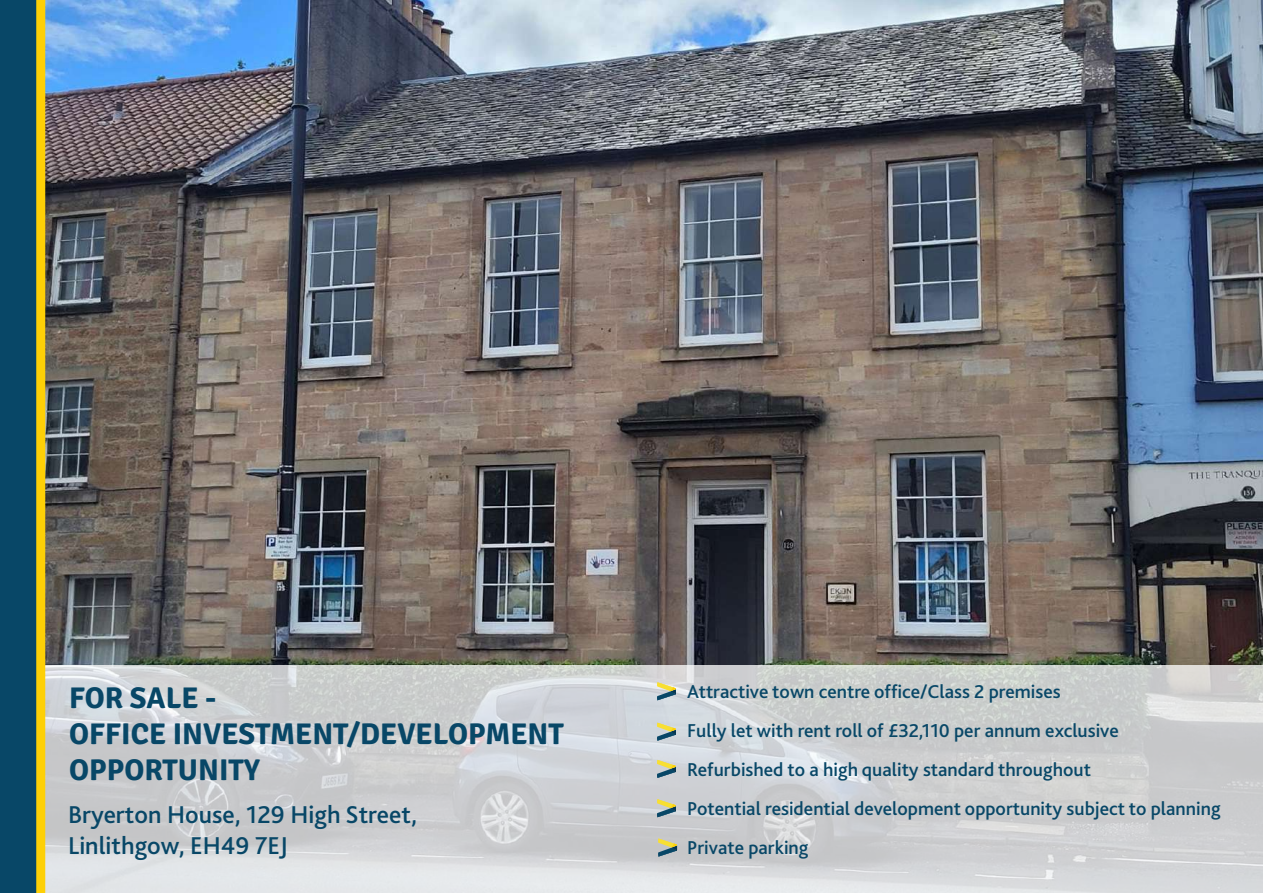
<style>
.page{position:relative;width:1263px;height:893px;background:#fff}
.page>*{position:absolute;margin:0;border:0;box-sizing:border-box;transform-origin:0 0}
.t1{font:700 30px/36px "Signika";color:#084767}
.t2{font:500 25.5px/30.6px "Bliss 2";color:#084767}
.t3{font:500 19.5px/39px "Bliss 2";color:#084767}
</style>
<div class="page">
<img style="left:45px;top:0;width:1218px;height:665px">
<svg style="left:45px;top:665px;width:1218px;height:228px;background:#d0d2d4"></svg>
<svg style="left:657px;top:682px;width:19px;height:18px"></svg>
<svg style="left:657px;top:723px;width:19px;height:18px"></svg>
<svg style="left:657px;top:760px;width:19px;height:18px"></svg>
<svg style="left:657px;top:799px;width:19px;height:18px"></svg>
<svg style="left:658px;top:838px;width:19px;height:19px"></svg>
<div style="left:0;top:0;width:43px;height:893px;background:#084767"></div>
<div style="left:36px;top:0;width:9px;height:893px;background:#fed006"></div>
<h1 class="t1" style="left:69px;top:681px;width:496px">FOR SALE -<br>OFFICE INVESTMENT/DEVELOPMENT<br>OPPORTUNITY</h1>
<h2 class="t2" style="left:68px;top:799px;width:351px">Bryerton House, 129 High Street,<br>Linlithgow, EH49 7EJ</h2>
<p class="t3" style="left:687px;top:671px;width:535px">Attractive town centre office/Class 2 premises<br>Fully let with rent roll of £32,110 per annum exclusive<br>Refurbished to a high quality standard throughout<br>Potential residential development opportunity subject to planning Private parking</p>
</div>
